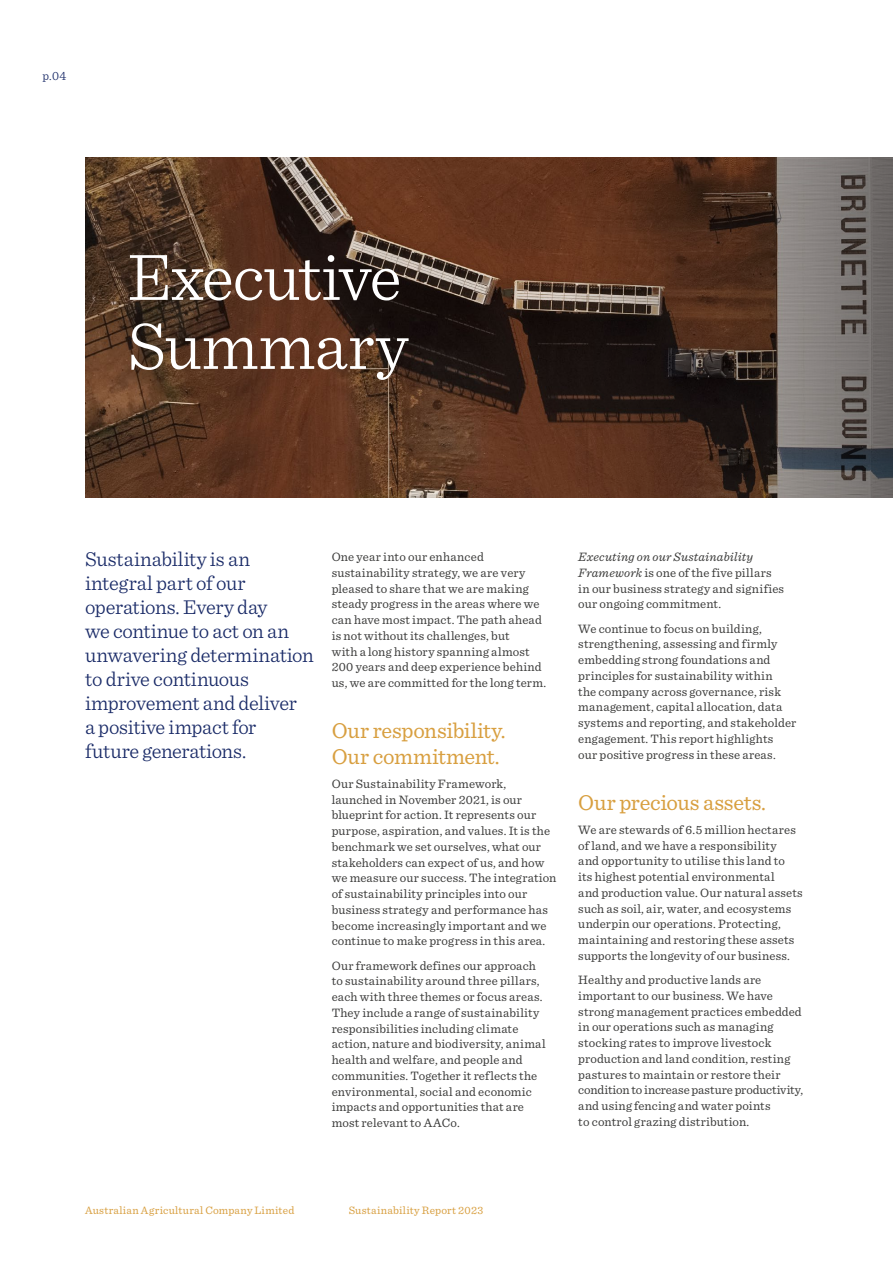
<style>
.page{position:relative;width:893px;height:1263px;background:#fff}
.page>*{position:absolute;margin:0;border:0;box-sizing:border-box;transform-origin:0 0}
.t1{font:300 69px/69px "Sentinel";letter-spacing:-.015em;color:#fff}
.t2{font:22.5px/25.5px "Sentinel";letter-spacing:-.01em;color:#d89f40}
.t3{font:300 21px/24px "Sentinel";letter-spacing:-.015em;color:#192a67}
.t4{font:12.75px/15.8px "Sentinel";letter-spacing:.015em;color:#3c3c3b}
.t5{font:300 12.75px "Sentinel";color:#192a67}
.t6{font:11.25px "Sentinel";letter-spacing:.025em;color:#d89f40}
.s1{font-style:italic}
</style>
<div class="page">
<img style="left:85px;top:157px;width:370px;height:340px">
<svg style="left:455px;top:157px;width:438px;height:340px;background:#553e33"></svg>
<p class="t5" style="left:43px;top:67px;width:25px">p.04</p>
<h1 class="t1" style="left:128px;top:239px;width:283px">Executive<br>Summary</h1>
<h3 class="t3" style="left:85px;top:546px;width:230px">Sustainability is an integral part of our operations. Every day<br>we continue to act on an unwavering determination to drive continuous improvement and deliver<br>a positive impact for future generations.</h3>
<p class="t4" style="left:332px;top:548px;width:216px">One year into our enhanced sustainability strategy, we are very pleased to share that we are making steady progress in the areas where we can have most impact. The path ahead is not without its challenges, but<br>with a long history spanning almost 200 years and deep experience behind us, we are committed for the long term.</p>
<h2 class="t2" style="left:332px;top:717px;width:176px">Our responsibility.<br>Our commitment.</h2>
<p class="t4" style="left:332px;top:775px;width:226px">Our Sustainability Framework, launched in November 2021, is our blueprint for action. It represents our purpose, aspiration, and values. It is the benchmark we set ourselves, what our stakeholders can expect of us, and how we measure our success. The integration of sustainability principles into our business strategy and performance has become increasingly important and we continue to make progress in this area.</p>
<p class="t4" style="left:332px;top:957px;width:215px">Our framework defines our approach to sustainability around three pillars, each with three themes or focus areas.<br>They include a range of sustainability responsibilities including climate action, nature and biodiversity, animal health and welfare, and people and communities. Together it reflects the environmental, social and economic impacts and opportunities that are most relevant to AACo.</p>
<p class="t4" style="left:578px;top:548px;width:207px"><span class="s1">Executing on our Sustainability Framework</span> is one of the five pillars in our business strategy and signifies our ongoing commitment.</p>
<p class="t4" style="left:578px;top:620px;width:219px">We continue to focus on building, strengthening, assessing and firmly embedding strong foundations and principles for sustainability within<br>the company across governance, risk management, capital allocation, data systems and reporting, and stakeholder engagement. This report highlights<br>our positive progress in these areas.</p>
<h2 class="t2" style="left:578px;top:788px;width:189px">Our precious assets.</h2>
<p class="t4" style="left:578px;top:821px;width:226px">We are stewards of 6.5 million hectares of land, and we have a responsibility<br>and opportunity to utilise this land to<br>its highest potential environmental<br>and production value. Our natural assets such as soil, air, water, and ecosystems underpin our operations. Protecting, maintaining and restoring these assets supports the longevity of our business.</p>
<p class="t4" style="left:578px;top:971px;width:226px">Healthy and productive lands are important to our business. We have strong management practices embedded in our operations such as managing stocking rates to improve livestock production and land condition, resting pastures to maintain or restore their condition to increase pasture productivity, and using fencing and water points<br>to control grazing distribution.</p>
<p class="t6" style="left:85px;top:1202px;width:211px">Australian Agricultural Company Limited</p>
<p class="t6" style="left:349px;top:1202px;width:136px">Sustainability Report 2023</p>
</div>
